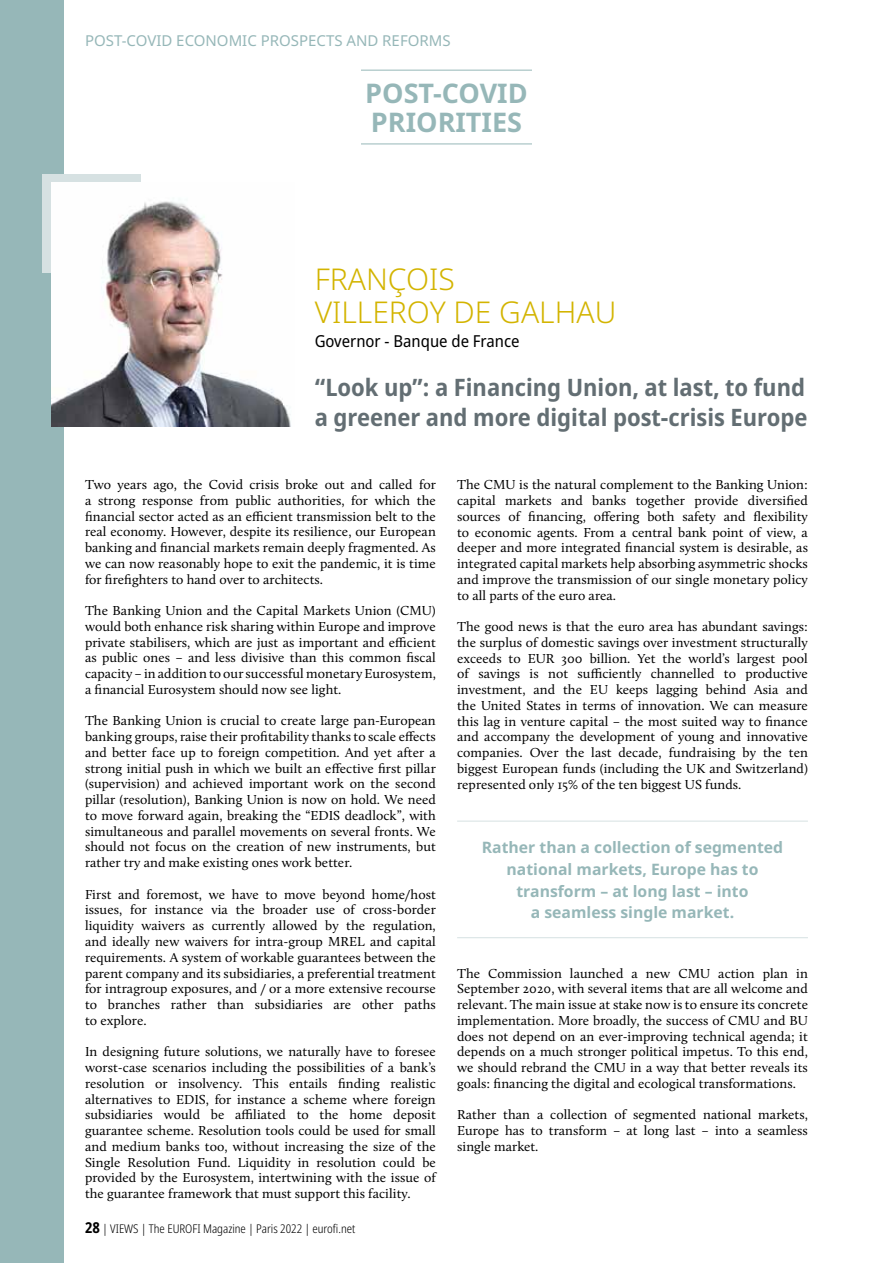
<style>
.page{position:relative;width:893px;height:1263px;background:#fff}
.page>*{position:absolute;margin:0;border:0;box-sizing:border-box;transform-origin:0 0}
.t1{font:300 30px/33px "Noto Sans";color:#d3b400}
.t2{font:700 27px/28.5px "Noto Sans";color:#96b7b8}
.t3{font:700 semi-condensed 24px/30px "Noto Sans";color:#636e73}
.t4{font:semi-condensed 16.5px "Noto Sans";color:#000}
.t5{font:700 15.75px/21.6px "Noto Sans";color:#96b7b8;text-align:center}
.t6{font:15px "Noto Sans";color:#96b7b8}
.t7{font:13.5px/15.8px "Calluna";letter-spacing:.005em;color:#000;text-align:justify}
.t8{font:300 condensed 12px "Noto Sans";color:#000}
.s1{font-weight:700;font-size:15px}
</style>
<div class="page">
<div style="left:0;top:0;width:64px;height:1263px;background:#96b7b8"></div>
<hr style="left:361px;top:144px;width:171px;height:1px;background:#96b7b8">
<hr style="left:361px;top:70px;width:171px;height:1px;background:#96b7b8">
<div style="left:43px;top:174px;width:98px;height:98px;background:#d6e1e2"></div>
<img style="left:51px;top:183px;width:240px;height:243px">
<hr style="left:457px;top:821px;width:351px;height:1px;background:#d6e1e2">
<hr style="left:457px;top:937px;width:351px;height:1px;background:#d6e1e2">
<p class="t6" style="left:85px;top:30px;width:367px">POST-COVID ECONOMIC PROSPECTS AND REFORMS</p>
<h2 class="t2" style="left:365px;top:80px;width:164px">POST-COVID<br>PRIORITIES</h2>
<h1 class="t1" style="left:315px;top:264px;width:303px">FRANÇOIS<br>VILLEROY DE GALHAU</h1>
<p class="t4" style="left:315px;top:330px;width:206px">Governor - Banque de France</p>
<h3 class="t3" style="left:315px;top:373px;width:494px">“Look up”: a Financing Union, at last, to fund a greener and more digital post-crisis Europe</h3>
<p class="t7" style="left:85px;top:477px;width:352px">Two years ago, the Covid crisis broke out and called for a strong response from public authorities, for which the financial sector acted as an efficient transmission belt to the real economy. However, despite its resilience, our European banking and financial markets remain deeply fragmented. As we can now reasonably hope to exit the pandemic, it is time for firefighters to hand over to architects.</p>
<p class="t7" style="left:85px;top:603px;width:352px">The Banking Union and the Capital Markets Union (CMU) would both enhance risk sharing within Europe and improve private stabilisers, which are just as important and efficient as public ones – and less divisive than this common fiscal capacity – in addition to our successful monetary Eurosystem, a financial Eurosystem should now see light.</p>
<p class="t7" style="left:85px;top:713px;width:352px">The Banking Union is crucial to create large pan-European banking groups, raise their profitability thanks to scale effects and better face up to foreign competition. And yet after a strong initial push in which we built an effective first pillar (supervision) and achieved important work on the second pillar (resolution), Banking Union is now on hold. We need to move forward again, breaking the “EDIS deadlock”, with simultaneous and parallel movements on several fronts. We should not focus on the creation of new instruments, but rather try and make existing ones work better.</p>
<p class="t7" style="left:85px;top:886px;width:352px">First and foremost, we have to move beyond home/host issues, for instance via the broader use of cross-border liquidity waivers as currently allowed by the regulation, and ideally new waivers for intra-group MREL and capital requirements. A system of workable guarantees between the parent company and its subsidiaries, a preferential treatment for intragroup exposures, and / or a more extensive recourse to branches rather than subsidiaries are other paths to explore.</p>
<p class="t7" style="left:85px;top:1044px;width:352px">In designing future solutions, we naturally have to foresee worst-case scenarios including the possibilities of a bank’s resolution or insolvency. This entails finding realistic alternatives to EDIS, for instance a scheme where foreign subsidiaries would be affiliated to the home deposit guarantee scheme. Resolution tools could be used for small and medium banks too, without increasing the size of the Single Resolution Fund. Liquidity in resolution could be provided by the Eurosystem, intertwining with the issue of the guarantee framework that must support this facility.</p>
<p class="t8" style="left:85px;top:1220px;width:272px"><span class="s1">28</span> | VIEWS | The EUROFI Magazine | Paris 2022 | eurofi.net</p>
<p class="t7" style="left:457px;top:477px;width:352px">The CMU is the natural complement to the Banking Union: capital markets and banks together provide diversified sources of financing, offering both safety and flexibility to economic agents. From a central bank point of view, a deeper and more integrated financial system is desirable, as integrated capital markets help absorbing asymmetric shocks and improve the transmission of our single monetary policy to all parts of the euro area.</p>
<p class="t7" style="left:457px;top:618px;width:352px">The good news is that the euro area has abundant savings: the surplus of domestic savings over investment structurally exceeds to EUR 300 billion. Yet the world’s largest pool of savings is not sufficiently channelled to productive investment, and the EU keeps lagging behind Asia and the United States in terms of innovation. We can measure this lag in venture capital – the most suited way to finance and accompany the development of young and innovative companies. Over the last decade, fundraising by the ten biggest European funds (including the UK and Switzerland) represented only 15% of the ten biggest US funds.</p>
<p class="t5" style="left:482px;top:837px;width:303px">Rather than a collection of segmented national markets, Europe has to transform – at long last – into<br>a seamless single market.</p>
<p class="t7" style="left:457px;top:965px;width:352px">The Commission launched a new CMU action plan in September 2020, with several items that are all welcome and relevant. The main issue at stake now is to ensure its concrete implementation. More broadly, the success of CMU and BU does not depend on an ever-improving technical agenda; it depends on a much stronger political impetus. To this end, we should rebrand the CMU in a way that better reveals its goals: financing the digital and ecological transformations.</p>
<p class="t7" style="left:457px;top:1107px;width:352px">Rather than a collection of segmented national markets, Europe has to transform – at long last – into a seamless single market.</p>
</div>
